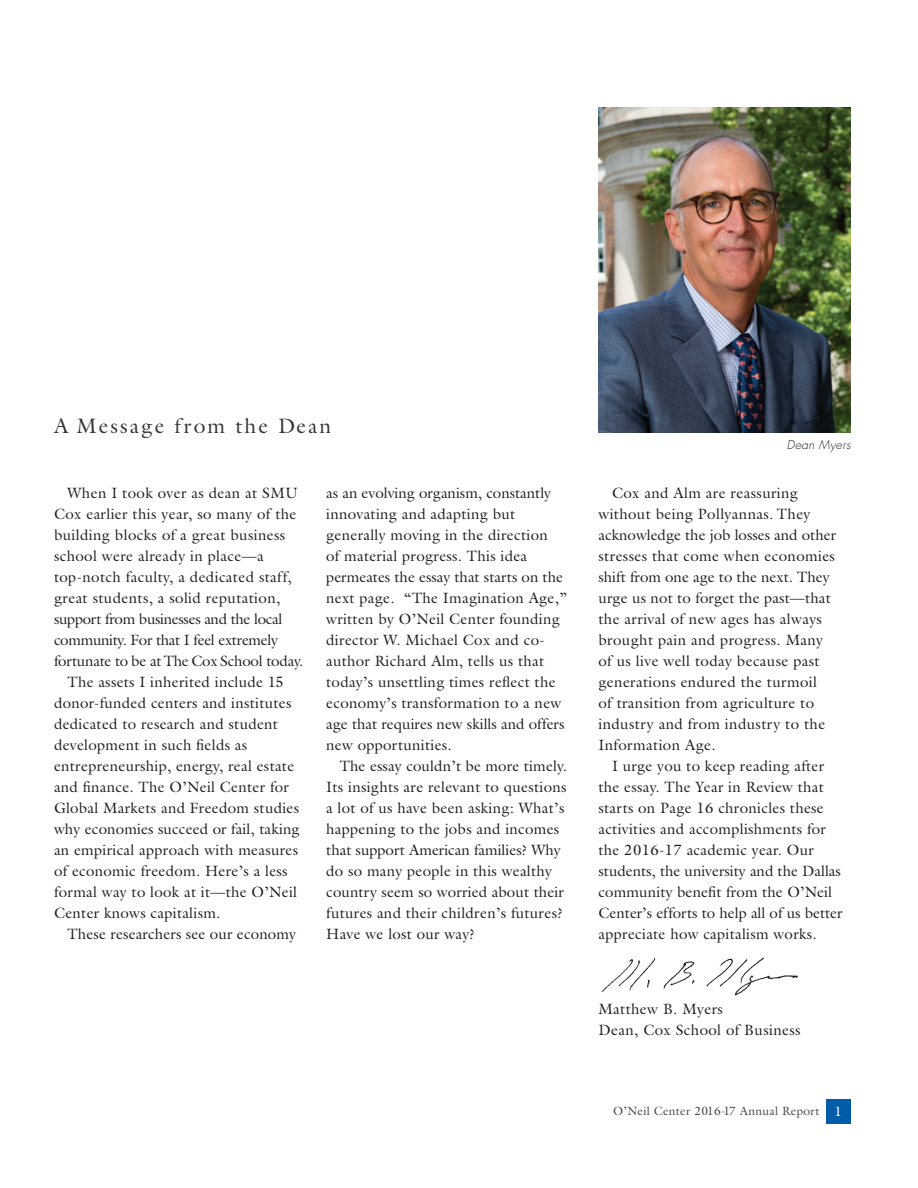
<style>
.page{position:relative;width:918px;height:1188px;background:#fff}
.page>*{position:absolute;margin:0;border:0;box-sizing:border-box;transform-origin:0 0}
.t1{font:21px "Galliard Std";letter-spacing:.1em;color:#363730}
.Paragraph_Style_1{font:15px/21px "Galliard Std";letter-spacing:.02em;color:#231f20}
.t2{font:12px "Galliard Std";letter-spacing:.025em;color:#434c46}
.t3{font:italic 300 12px "Futura";letter-spacing:.03em;color:#231f20}
.s1{font-size:13.5px;color:#fff}
</style>
<div class="page">
<div style="left:826px;top:1100px;width:24px;height:24px;background:#015daa"></div>
<img style="left:602px;top:957px;width:196px;height:39px">
<img style="left:598px;top:107px;width:252px;height:326px">
<p class="t1" style="left:54px;top:412px;width:278px">A Message from the Dean</p>
<p class="Paragraph_Style_1" style="left:54px;top:482px;width:251px;text-indent:14px">When I took over as dean at SMU Cox earlier this year, so many of the building blocks of a great business school were already in place—a top-notch faculty, a dedicated staff, great students, a solid reputation, support from businesses and the local community. For that I feel extremely fortunate to be at The Cox School today.</p>
<p class="Paragraph_Style_1" style="left:54px;top:671px;width:247px;text-indent:14px">The assets I inherited include 15 donor-funded centers and institutes dedicated to research and student development in such fields as entrepreneurship, energy, real estate and finance. The O’Neil Center for Global Markets and Freedom studies why economies succeed or fail, taking an empirical approach with measures of economic freedom. Here’s a less formal way to look at it—the O’Neil Center knows capitalism.</p>
<p class="Paragraph_Style_1" style="left:68px;top:923px;width:230px">These researchers see our economy</p>
<p class="Paragraph_Style_1" style="left:326px;top:482px;width:242px">as an evolving organism, constantly innovating and adapting but generally moving in the direction<br>of material progress. This idea permeates the essay that starts on the next page. “The Imagination Age,” written by O’Neil Center founding director W. Michael Cox and co&shy;author Richard Alm, tells us that today’s unsettling times reflect the economy’s transformation to a new age that requires new skills and offers new opportunities.</p>
<p class="Paragraph_Style_1" style="left:326px;top:755px;width:242px;text-indent:14px">The essay couldn’t be more timely.<br>Its insights are relevant to questions a lot of us have been asking: What’s happening to the jobs and incomes that support American families? Why do so many people in this wealthy country seem so worried about their futures and their children’s futures?<br>Have we lost our way?</p>
<p class="t3" style="left:787px;top:437px;width:65px">Dean Myers</p>
<p class="Paragraph_Style_1" style="left:598px;top:482px;width:239px;text-indent:14px">Cox and Alm are reassuring without being Pollyannas. They acknowledge the job losses and other stresses that come when economies shift from one age to the next. They urge us not to forget the past—that the arrival of new ages has always brought pain and progress. Many of us live well today because past generations endured the turmoil<br>of transition from agriculture to industry and from industry to the<br>Information Age.</p>
<p class="Paragraph_Style_1" style="left:598px;top:755px;width:246px;text-indent:14px">I urge you to keep reading after the essay. The Year in Review that starts on Page 16 chronicles these activities and accomplishments for the 2016-17 academic year. Our students, the university and the Dallas community benefit from the O’Neil Center’s efforts to help all of us better appreciate how capitalism works.</p>
<p class="Paragraph_Style_1" style="left:598px;top:998px;width:126px">Matthew B. Myers</p>
<p class="Paragraph_Style_1" style="left:598px;top:1019px;width:204px">Dean, Cox School of Business</p>
<p class="t2" style="left:613px;top:1103px;width:230px">O’Neil Center 2016-17 Annual Report <span class="s1">1</span></p>
</div>
